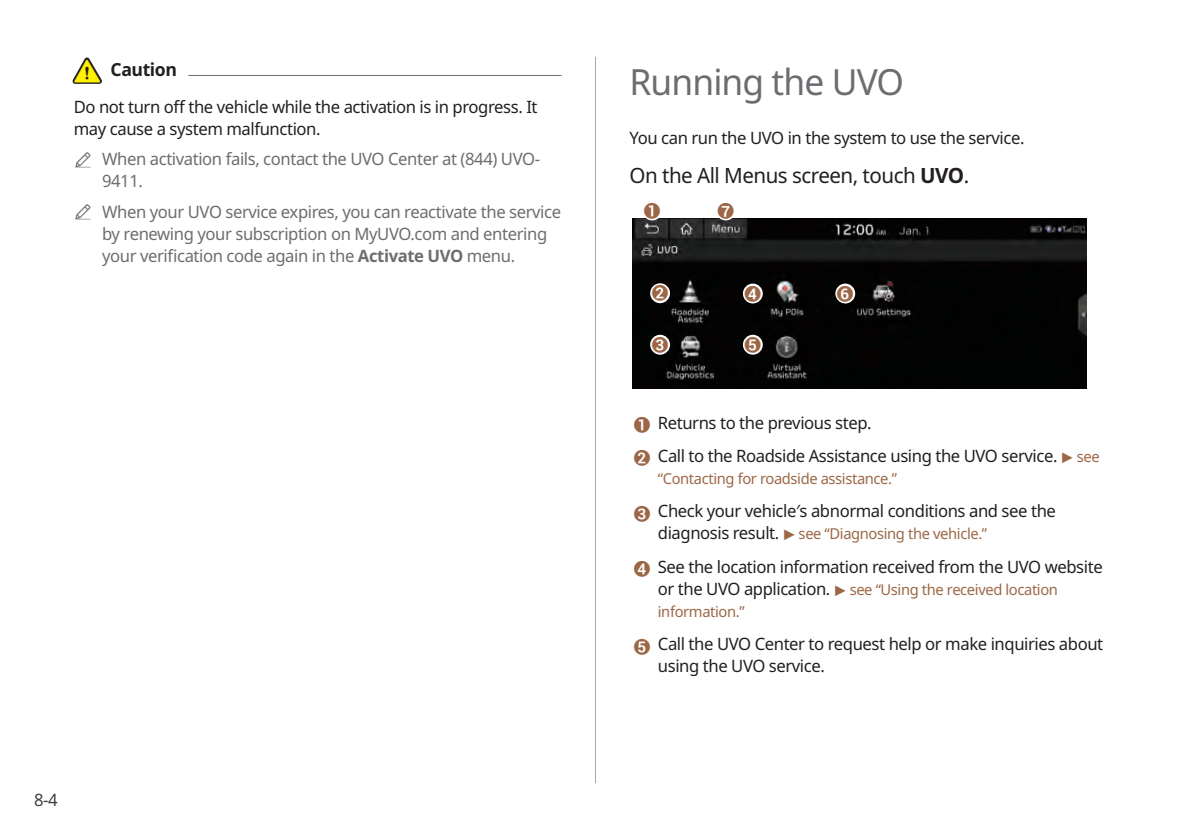
<style>
.page{position:relative;width:1191px;height:840px;background:#fff}
.page>*{position:absolute;margin:0;border:0;box-sizing:border-box;transform-origin:0 0}
.Heading1{font:36px "Noto Sans";letter-spacing:-.025em;color:#6c6d70}
.Step-Cmd_1{font:21px "Noto Sans";letter-spacing:-.025em;color:#231f20}
.t1{font:700 18px "Noto Sans";letter-spacing:-.025em;color:#231f20}
.Description-Caution{font:17px/22px "Noto Sans";letter-spacing:-.025em;color:#231f20}
.t2{font:17px/22px "Noto Sans";letter-spacing:-.025em;color:#6c6d70}
.Description_1{font:17px "Noto Sans";letter-spacing:-.025em;color:#231f20}
.t3{font:17px "Noto Sans";color:#3e3e3f}
.t4{font:15px/22px "Noto Sans";letter-spacing:-.025em;color:#9c6746}
.s1{font-weight:700}
.s2{font-size:15px;color:#9c6746}
.s3{font-size:17px;color:#231f20}
</style>
<div class="page">
<hr style="left:595px;top:57px;width:1px;height:725px;background:#a8a9ad">
<img style="left:632px;top:218px;width:454px;height:170px">
<svg style="left:650px;top:283px;width:20px;height:20px"></svg>
<svg style="left:835px;top:283px;width:20px;height:20px"></svg>
<svg style="left:743px;top:283px;width:19px;height:20px"></svg>
<svg style="left:743px;top:334px;width:19px;height:20px"></svg>
<svg style="left:650px;top:334px;width:20px;height:20px"></svg>
<div style="left:642px;top:200px;width:20px;height:20px;background:#fff;border-radius:50%"></div>
<div style="left:716px;top:200px;width:19px;height:20px;background:#fff;border-radius:50%"></div>
<hr style="left:153px;top:75px;width:408px;height:1px;background:#6c6d70">
<div style="left:111px;top:59px;width:77px;height:22px;background:#fff"></div>
<svg style="left:652px;top:285px;width:16px;height:16px"></svg>
<svg style="left:745px;top:285px;width:16px;height:16px"></svg>
<svg style="left:837px;top:285px;width:16px;height:16px"></svg>
<svg style="left:652px;top:336px;width:16px;height:16px"></svg>
<svg style="left:745px;top:336px;width:16px;height:16px"></svg>
<svg style="left:72px;top:57px;width:30px;height:27px"></svg>
<p class="t1" style="left:111px;top:57px;width:68px">Caution</p>
<p class="Description-Caution" style="left:74px;top:96px;width:465px">Do not turn off the vehicle while the activation is in progress. It may cause a system malfunction.</p>
<p class="t2" style="left:102px;top:148px;width:439px">When activation fails, contact the UVO Center at (844) UVO-<br>9411.</p>
<p class="t2" style="left:102px;top:201px;width:460px">When your UVO service expires, you can reactivate the service by renewing your subscription on MyUVO.com and entering your verification code again in the <span class="s1">Activate UVO</span> menu.</p>
<p class="t3" style="left:34px;top:787px;width:25px">8-4</p>
<p class="Heading1" style="left:629px;top:57px;width:276px">Running the UVO</p>
<p class="Description_1" style="left:629px;top:125px;width:396px">You can run the UVO in the system to use the service.</p>
<p class="Step-Cmd_1" style="left:629px;top:161px;width:341px">On the All Menus screen, touch <span class="s1">UVO</span>.</p>
<p class="Description-Caution" style="left:658px;top:411px;width:215px">Returns to the previous step.</p>
<p class="Description-Caution" style="left:658px;top:445px;width:443px">Call to the Roadside Assistance using the UVO service. <span class="s2">see</span></p>
<p class="t4" style="left:658px;top:467px;width:241px">“Contacting for roadside assistance.”</p>
<p class="Description-Caution" style="left:658px;top:500px;width:399px">Check your vehicle′s abnormal conditions and see the</p>
<p class="t4" style="left:658px;top:523px;width:331px"><span class="s3">diagnosis result.</span> see “Diagnosing the vehicle.”</p>
<p class="Description-Caution" style="left:658px;top:555px;width:446px">See the location information received from the UVO website</p>
<p class="t4" style="left:658px;top:578px;width:401px"><span class="s3">or the UVO application.</span> see “Using the received location information.”</p>
<p class="Description-Caution" style="left:658px;top:633px;width:447px">Call the UVO Center to request help or make inquiries about using the UVO service.</p>
</div>
